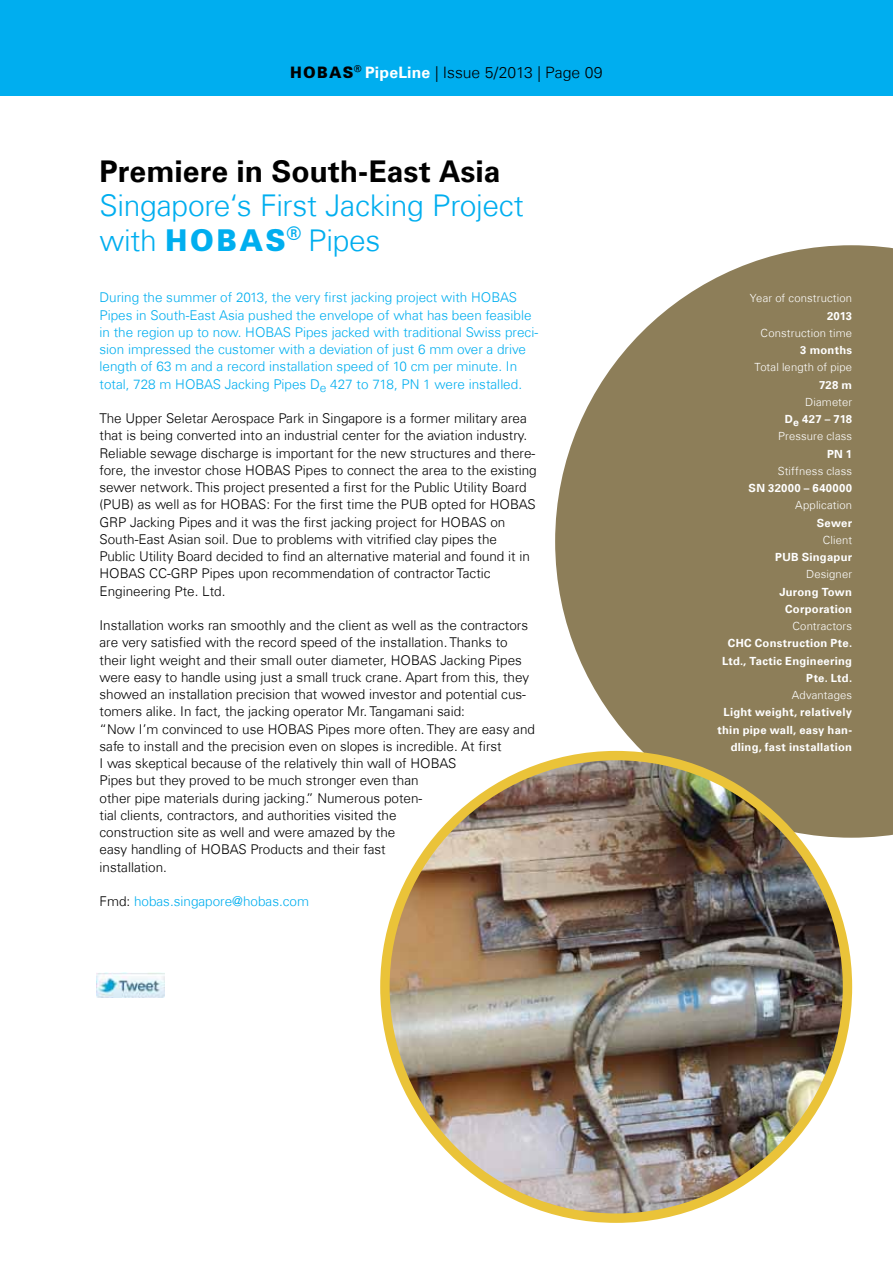
<style>
.page{position:relative;width:893px;height:1263px;background:#fff}
.page>*{position:absolute;margin:0;border:0;box-sizing:border-box;transform-origin:0 0}
.t1{font:300 30px/34.5px "Univers Com 45";letter-spacing:-.01em;color:#00aeef}
.t2{font:700 30px "Univers Com 65";color:#000}
.t3{font:300 15.75px "Univers Com 45";color:#000}
.t4{font:300 13.5px/17.2px "Univers Com 45";color:#000}
.t5{font:300 13.5px/17.2px "Univers Com 45";color:#00aeef}
.t6{font:700 11.25px/17.2px "Univers Com 65";letter-spacing:.025em;color:#fff;text-align:right}
.t7{font:300 11.25px "Univers Com 45";letter-spacing:.015em;color:#fff}
.s1{font-family:"HOBAS";font-weight:400}
.s2{font-family:"Univers Com 65";font-weight:700;color:#fff}
.s3{color:#000}
</style>
<div class="page">
<svg style="left:555px;top:245px;width:338px;height:593px;background:#9d906f"></svg>
<div style="left:0;top:0;width:893px;height:95px;background:#00aeef"></div>
<img style="left:96px;top:972px;width:69px;height:26px">
<img style="left:385px;top:756px;width:462px;height:462px;border-radius:231px">
<p class="t3" style="left:290px;top:63px;width:314px"><span class="s1">h</span> <span class="s2">PipeLine</span> | Issue 5/2013 | Page 09</p>
<h1 class="t2" style="left:99px;top:153px;width:403px">Premiere in South-East Asia</h1>
<h1 class="t1" style="left:99px;top:188px;width:426px">Singapore‘s First Jacking Project with <span class="s1">h</span> Pipes</h1>
<p class="t5" style="left:99px;top:289px;width:440px">During the summer of 2013, the very first jacking project with HOBAS Pipes in South-East Asia pushed the envelope of what has been feasible in the region up to now. HOBAS Pipes jacked with traditional Swiss preci&shy;sion impressed the customer with a deviation of just 6 mm over a drive length of 63 m and a record installation speed of 10 cm per minute. In total, 728 m HOBAS Jacking Pipes D<sub>e</sub> 427 to 718, PN 1 were installed.</p>
<p class="t4" style="left:99px;top:410px;width:439px">The Upper Seletar Aerospace Park in Singapore is a former military area that is being converted into an industrial center for the aviation industry.<br>Reliable sewage discharge is important for the new structures and there&shy;fore, the investor chose HOBAS Pipes to connect the area to the existing sewer network. This project presented a first for the Public Utility Board (PUB) as well as for HOBAS: For the first time the PUB opted for HOBAS GRP Jacking Pipes and it was the first jacking project for HOBAS on South-East Asian soil. Due to problems with vitrified clay pipes the<br>Public Utility Board decided to find an alternative material and found it in HOBAS CC-GRP Pipes upon recommendation of contractor Tactic Engineering Pte. Ltd.</p>
<p class="t4" style="left:99px;top:617px;width:437px">Installation works ran smoothly and the client as well as the contractors are very satisfied with the record speed of the installation. Thanks to their light weight and their small outer diameter, HOBAS Jacking Pipes were easy to handle using just a small truck crane. Apart from this, they showed an installation precision that wowed investor and potential cus&shy;tomers alike. In fact, the jacking operator Mr. Tangamani said:<br>“Now I’m convinced to use HOBAS Pipes more often. They are easy and safe to install and the precision even on slopes is incredible. At first<br>I was skeptical because of the relatively thin wall of HOBAS<br>Pipes but they proved to be much stronger even than<br>other pipe materials during jacking.” Numerous poten-<br>tial clients, contractors, and authorities visited the<br>construction site as well and were amazed by the<br>easy handling of HOBAS Products and their fast<br>installation.</p>
<p class="t5" style="left:99px;top:893px;width:211px"><span class="s3">Fmd:</span> hobas.singapore@hobas.com</p>
<p class="t7" style="left:750px;top:291px;width:104px">Year of construction</p>
<p class="t6" style="left:827px;top:307px;width:27px">2013</p>
<p class="t7" style="left:760px;top:326px;width:93px">Construction time</p>
<p class="t6" style="left:800px;top:342px;width:53px">3 months</p>
<p class="t7" style="left:755px;top:360px;width:99px">Total length of pipe</p>
<p class="t6" style="left:819px;top:376px;width:35px">728 m</p>
<p class="t7" style="left:805px;top:395px;width:49px">Diameter</p>
<p class="t6" style="left:785px;top:411px;width:69px">D<sub>e</sub> 427 – 718</p>
<p class="t7" style="left:778px;top:429px;width:75px">Pressure class</p>
<p class="t6" style="left:827px;top:445px;width:27px">PN 1</p>
<p class="t7" style="left:778px;top:464px;width:76px">Stiffness class</p>
<p class="t6" style="left:749px;top:480px;width:105px">SN 32000 – 640000</p>
<p class="t7" style="left:795px;top:498px;width:58px">Application</p>
<p class="t6" style="left:817px;top:514px;width:37px">Sewer</p>
<p class="t7" style="left:823px;top:533px;width:31px">Client</p>
<p class="t6" style="left:775px;top:549px;width:78px">PUB Singapur</p>
<p class="t7" style="left:806px;top:567px;width:48px">Designer</p>
<p class="t6" style="left:779px;top:583px;width:74px;text-align:center">Jurong Town<br>Corporation</p>
<p class="t7" style="left:792px;top:619px;width:61px">Contractors</p>
<p class="t6" style="left:722px;top:635px;width:132px">CHC Construction Pte.<br>Ltd., Tactic Engineering<br>Pte. Ltd.</p>
<p class="t7" style="left:792px;top:688px;width:62px">Advantages</p>
<p class="t6" style="left:718px;top:704px;width:136px">Light weight, relatively thin pipe wall, easy han&shy;dling, fast installation</p>
</div>
